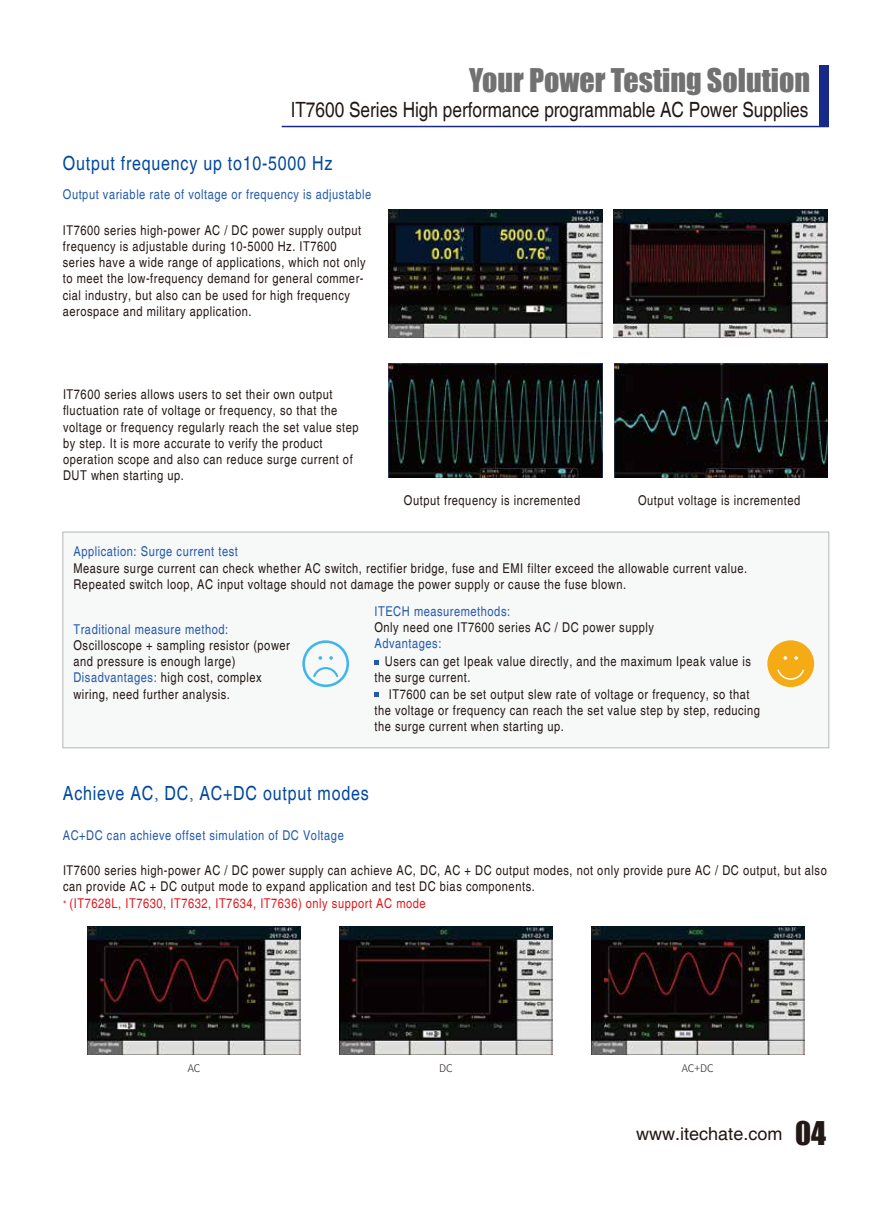
<style>
.page{position:relative;width:893px;height:1212px;background:#fff}
.page>*{position:absolute;margin:0;border:0;box-sizing:border-box;transform-origin:0 0}
.t1{font:30px "Impact";color:#727171}
.t2{font:condensed 21px "Helvetica";color:#221815}
.t3{font:condensed 19.5px "Helvetica";letter-spacing:.04em;color:#00499e}
.t4{font:18px "Helvetica";color:#221815}
.t5{font:condensed 13.5px/16.2px "Helvetica";letter-spacing:.04em;color:#221815}
.t6{font:condensed 13.5px "Helvetica";letter-spacing:.04em;color:#255aa9}
.t7{font:300 10.5px "Source Han Sans CN";letter-spacing:-.005em;color:#221815}
.s1{color:#255aa9}
.s2{font-family:"Adobe Song Std";font-weight:300;font-stretch:normal}
.s3{font-size:10.5px;color:#e0181c}
.s4{color:#e0181c}
.s5{font-family:"Impact";font-size:30px}
</style>
<div class="page">
<svg style="left:281px;top:125px;width:548px;height:211px"></svg>
<div style="left:819px;top:65px;width:10px;height:62px;background:#172a88"></div>
<hr style="left:282px;top:126px;width:547px;height:1px;background:#172a88">
<div style="left:63px;top:532px;width:766px;height:216px;background:#f7f8f8;border:1px solid #b5b6b6"></div>
<img style="left:388px;top:210px;width:214px;height:128px">
<img style="left:614px;top:210px;width:214px;height:128px">
<img style="left:614px;top:363px;width:213px;height:115px">
<img style="left:591px;top:926px;width:213px;height:128px">
<img style="left:87px;top:926px;width:214px;height:128px">
<img style="left:339px;top:926px;width:214px;height:128px">
<svg style="left:302px;top:640px;width:47px;height:47px"></svg>
<div style="left:767px;top:640px;width:47px;height:47px;background:#f5ab15;border-radius:50%"></div>
<svg style="left:783px;top:656px;width:4px;height:4px"></svg>
<svg style="left:794px;top:656px;width:4px;height:4px"></svg>
<svg style="left:777px;top:669px;width:28px;height:11px"></svg>
<img style="left:388px;top:363px;width:214px;height:115px">
<svg style="left:374px;top:660px;width:5px;height:4px"></svg>
<svg style="left:374px;top:692px;width:5px;height:5px"></svg>
<p class="t1" style="left:469px;top:57px;width:342px">Your Power Testing Solution</p>
<p class="t2" style="left:291px;top:97px;width:519px">IT7600 Series High performance programmable AC Power Supplies</p>
<p class="t3" style="left:63px;top:151px;width:271px">Output frequency up to10-5000 Hz</p>
<p class="t6" style="left:63px;top:186px;width:310px">Output variable rate of voltage or frequency is adjustable</p>
<p class="t5" style="left:63px;top:222px;width:304px">IT7600 series high-power AC / DC power supply output frequency is adjustable during 10-5000 Hz. IT7600 series have a wide range of applications, which not only to meet the low-frequency demand for general commer&shy;cial industry, but also can be used for high frequency aerospace and military application.</p>
<p class="t5" style="left:63px;top:386px;width:297px">IT7600 series allows users to set their own output fluctuation rate of voltage or frequency, so that the voltage or frequency regularly reach the set value step by step. It is more accurate to verify the product operation scope and also can reduce surge current of DUT when starting up.</p>
<p class="t5" style="left:404px;top:492px;width:178px">Output frequency is incremented</p>
<p class="t5" style="left:638px;top:492px;width:164px">Output voltage is incremented</p>
<p class="t5" style="left:73px;top:544px;width:675px"><span class="s1">Application: Surge current test<br></span>Measure surge current can check whether AC switch, rectifier bridge, fuse and EMI filter exceed the allowable current value.<br>Repeated switch loop, AC input voltage should not damage the power supply or cause the fuse blown.</p>
<p class="t5" style="left:73px;top:621px;width:218px"><span class="s1">Traditional measure method:<br></span>Oscilloscope + sampling resistor (power and pressure is enough large)<br><span class="s1">Disadvantages:</span> high cost, complex wiring, need further analysis.</p>
<p class="t5" style="left:374px;top:603px;width:281px"><span class="s1">ITECH measuremethods:<br></span>Only need one IT7600 series AC / DC power supply<br><span class="s1">Advantages:</span></p>
<p class="t5" style="left:385px;top:653px;width:368px">Users can get Ipeak value directly, and the maximum Ipeak value is</p>
<p class="t5" style="left:374px;top:670px;width:97px">the surge current.</p>
<p class="t5" style="left:389px;top:686px;width:362px">IT7600 can be set output slew rate of voltage or frequency, so that</p>
<p class="t5" style="left:374px;top:702px;width:387px">the voltage or frequency can reach the set value step by step, reducing</p>
<p class="t5" style="left:374px;top:718px;width:191px">the surge current when starting up.</p>
<p class="t3" style="left:63px;top:781px;width:307px">Achieve AC<span class="s2">,</span> DC<span class="s2">,</span> AC+DC output modes</p>
<p class="t6" style="left:63px;top:827px;width:282px">AC+DC can achieve offset simulation of DC Voltage</p>
<p class="t5" style="left:63px;top:862px;width:765px">IT7600 series high-power AC / DC power supply can achieve AC, DC, AC + DC output modes, not only provide pure AC / DC output, but also can provide AC + DC output mode to expand application and test DC bias components.<br><span class="s3">*</span> <span class="s4">(IT7628L, IT7630, IT7632, IT7634, IT7636) only support AC mode</span></p>
<p class="t7" style="left:188px;top:1062px;width:14px">AC</p>
<p class="t7" style="left:439px;top:1062px;width:15px">DC</p>
<p class="t7" style="left:682px;top:1062px;width:33px">AC+DC</p>
<p class="t4" style="left:636px;top:1123px;width:191px">www.itechate.com <span class="s5">04</span></p>
</div>
